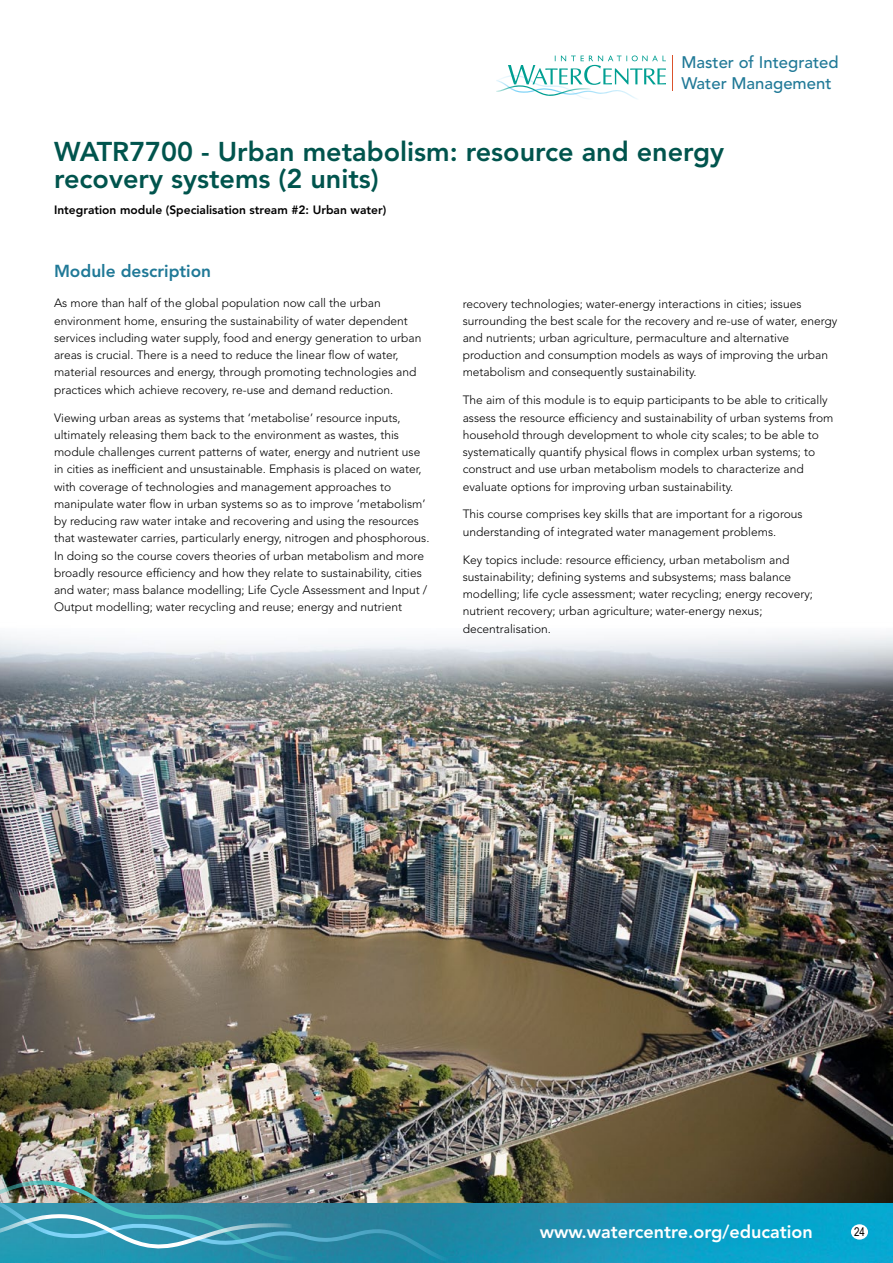
<style>
.page{position:relative;width:893px;height:1263px;background:#fff}
.page>*{position:absolute;margin:0;border:0;box-sizing:border-box;transform-origin:0 0}
.t1{font:800 27px/27px "Avenir LT Std";color:#00544d}
.t2{font:800 18px "Avenir LT Std";color:#fff}
.t3{font:800 17.25px "Avenir LT Std";color:#207997}
.t4{font:500 16.65px/20.7px "Avenir LT Std";color:#207997}
.t5{font:300 12px/17.2px "Avenir LT Std";color:#000}
.t6{font:800 12px "Avenir LT Std";color:#000}
.t7{font:12px "Arial Narrow";color:#000}
</style>
<div class="page">
<img style="left:0;top:635px;width:893px;height:568px">
<img style="left:479px;top:1203px;width:414px;height:60px">
<img style="left:0;top:1180px;width:479px;height:83px">
<hr style="left:672px;top:56px;width:1px;height:35px;background:#db522c">
<svg style="left:496px;top:56px;width:170px;height:43px"></svg>
<div style="left:851px;top:1224px;width:17px;height:15px;background:#fff;border-radius:50%"></div>
<h3 class="t4" style="left:681px;top:52px;width:159px">Master of Integrated<br>Water Management</h3>
<h1 class="t1" style="left:54px;top:138px;width:672px">WATR7700 - Urban metabolism: resource and energy recovery systems (2 units)</h1>
<p class="t6" style="left:54px;top:202px;width:334px">Integration module (Specialisation stream #2: Urban water)</p>
<h3 class="t3" style="left:54px;top:261px;width:159px">Module description</h3>
<p class="t5" style="left:54px;top:295px;width:369px">As more than half of the global population now call the urban environment home, ensuring the sustainability of water dependent services including water supply, food and energy generation to urban areas is crucial. There is a need to reduce the linear flow of water, material resources and energy, through promoting technologies and practices which achieve recovery, re-use and demand reduction.</p>
<p class="t5" style="left:54px;top:409px;width:377px">Viewing urban areas as systems that ‘metabolise’ resource inputs, ultimately releasing them back to the environment as wastes, this module challenges current patterns of water, energy and nutrient use in cities as inefficient and unsustainable. Emphasis is placed on water, with coverage of technologies and management approaches to manipulate water flow in urban systems so as to improve ‘metabolism’ by reducing raw water intake and recovering and using the resources that wastewater carries, particularly energy, nitrogen and phosphorous.<br>In doing so the course covers theories of urban metabolism and more broadly resource efficiency and how they relate to sustainability, cities and water; mass balance modelling; Life Cycle Assessment and Input / Output modelling; water recycling and reuse; energy and nutrient</p>
<p class="t5" style="left:463px;top:295px;width:376px">recovery technologies; water-energy interactions in cities; issues surrounding the best scale for the recovery and re-use of water, energy and nutrients; urban agriculture, permaculture and alternative production and consumption models as ways of improving the urban metabolism and consequently sustainability.</p>
<p class="t5" style="left:463px;top:392px;width:372px">The aim of this module is to equip participants to be able to critically assess the resource efficiency and sustainability of urban systems from household through development to whole city scales; to be able to systematically quantify physical flows in complex urban systems; to construct and use urban metabolism models to characterize and evaluate options for improving urban sustainability.</p>
<p class="t5" style="left:463px;top:506px;width:341px">This course comprises key skills that are important for a rigorous understanding of integrated water management problems.</p>
<p class="t5" style="left:463px;top:551px;width:352px">Key topics include: resource efficiency, urban metabolism and sustainability; defining systems and subsystems; mass balance modelling; life cycle assessment; water recycling; energy recovery; nutrient recovery; urban agriculture; water-energy nexus; decentralisation.</p>
<h2 class="t2" style="left:540px;top:1221px;width:275px">www.watercentre.org/education</h2>
<p class="t7" style="left:854px;top:1223px;width:12px">24</p>
</div>
